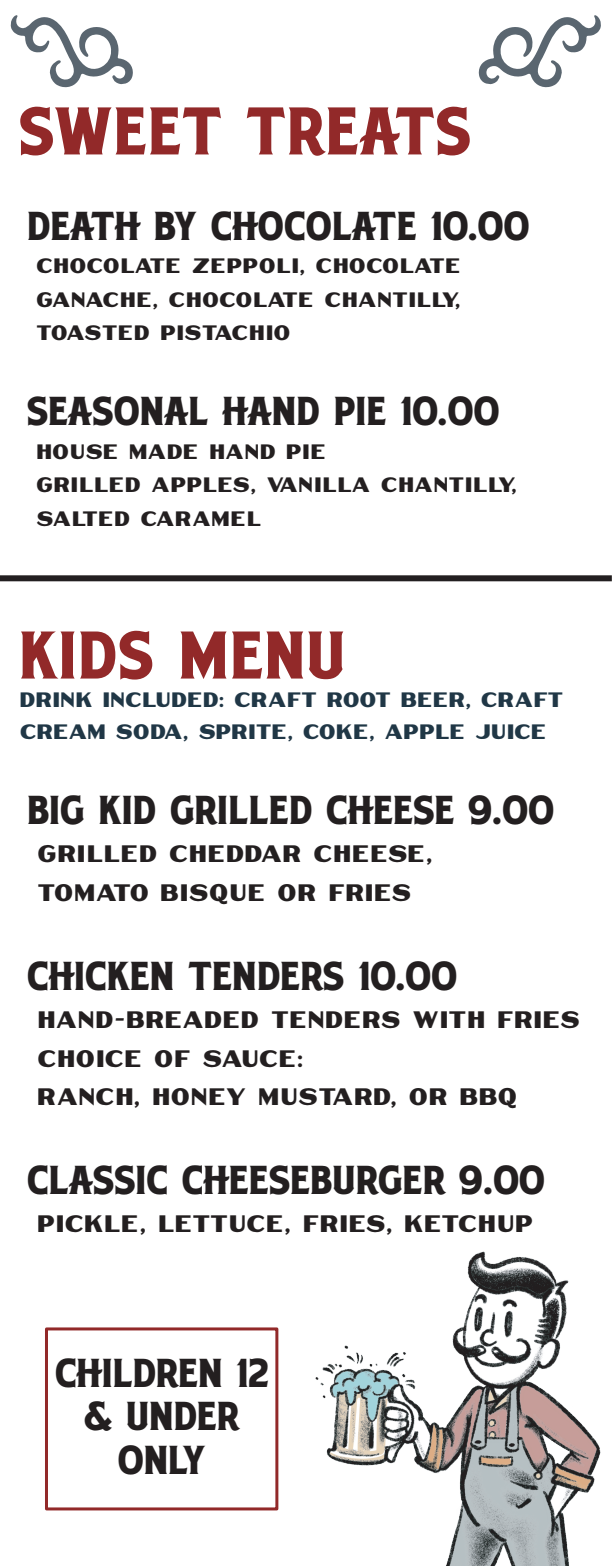
<style>
.page{position:relative;width:612px;height:1566px;background:#fff}
.page>*{position:absolute;margin:0;border:0;box-sizing:border-box;transform-origin:0 0}
.t1{font:60px "LHF Hensler 2";letter-spacing:.025em;color:#922929}
.t2{font:36px/43.2px "LHF Hensler 2";letter-spacing:.01em;color:#231f20;text-align:center}
.t3{font:32px/38.4px "LHF Thick&Thin Sans";letter-spacing:.01em;color:#231f20}
.t4{font:28px/33.6px "LHF Thick&Thin Sans";letter-spacing:.01em;color:#231f20;text-align:justify}
.t5{font:28px/32px "LHF Thick&Thin Sans";color:#203746}
</style>
<div class="page">
<img style="left:315px;top:1251px;width:286px;height:315px">
<div style="left:45px;top:1327px;width:233px;height:183px;border:3px solid #922929"></div>
<div style="left:0;top:575px;width:612px;height:6px;background:#231f20"></div>
<svg style="left:479px;top:15px;width:122px;height:73px"></svg>
<svg style="left:10px;top:15px;width:123px;height:73px"></svg>
<h1 class="t1" style="left:19px;top:84px;width:453px">SWEET TREATS</h1>
<p class="t2" style="left:27px;top:202px;width:504px">DEATH BY CHOCOLATE 10.00</p>
<p class="t4" style="left:37px;top:248px;width:427px">CHOCOLATE ZEPPOLI, CHOCOLATE GANACHE, CHOCOLATE CHANTILLY, TOASTED PISTACHIO</p>
<p class="t2" style="left:27px;top:387px;width:474px">SEASONAL HAND PIE 10.00</p>
<p class="t4" style="left:37px;top:433px;width:482px;text-align:left">HOUSE MADE HAND PIE<br>GRILLED APPLES, VANILLA CHANTILLY,<br>SALTED CARAMEL</p>
<h1 class="t1" style="left:19px;top:609px;width:327px">KIDS MENU</h1>
<p class="t5" style="left:21px;top:683px;width:545px">DRINK INCLUDED: CRAFT ROOT BEER, CRAFT<br>CREAM SODA, SPRITE, COKE, APPLE JUICE</p>
<p class="t2" style="left:27px;top:786px;width:529px">BIG KID GRILLED CHEESE 9.00</p>
<p class="t3" style="left:38px;top:833px;width:397px">GRILLED CHEDDAR CHEESE,<br>TOMATO BISQUE OR FRIES</p>
<p class="t2" style="left:27px;top:952px;width:432px">CHICKEN TENDERS 10.00</p>
<p class="t3" style="left:38px;top:999px;width:544px">HAND-BREADED TENDERS WITH FRIES<br>CHOICE OF SAUCE:<br>RANCH, HONEY MUSTARD, OR BBQ</p>
<p class="t2" style="left:27px;top:1156px;width:519px">CLASSIC CHEESEBURGER 9.00</p>
<p class="t3" style="left:38px;top:1203px;width:498px">PICKLE, LETTUCE, FRIES, KETCHUP</p>
<p class="t2" style="left:55px;top:1349px;width:215px">CHILDREN 12 &amp; UNDER<br>ONLY</p>
</div>
